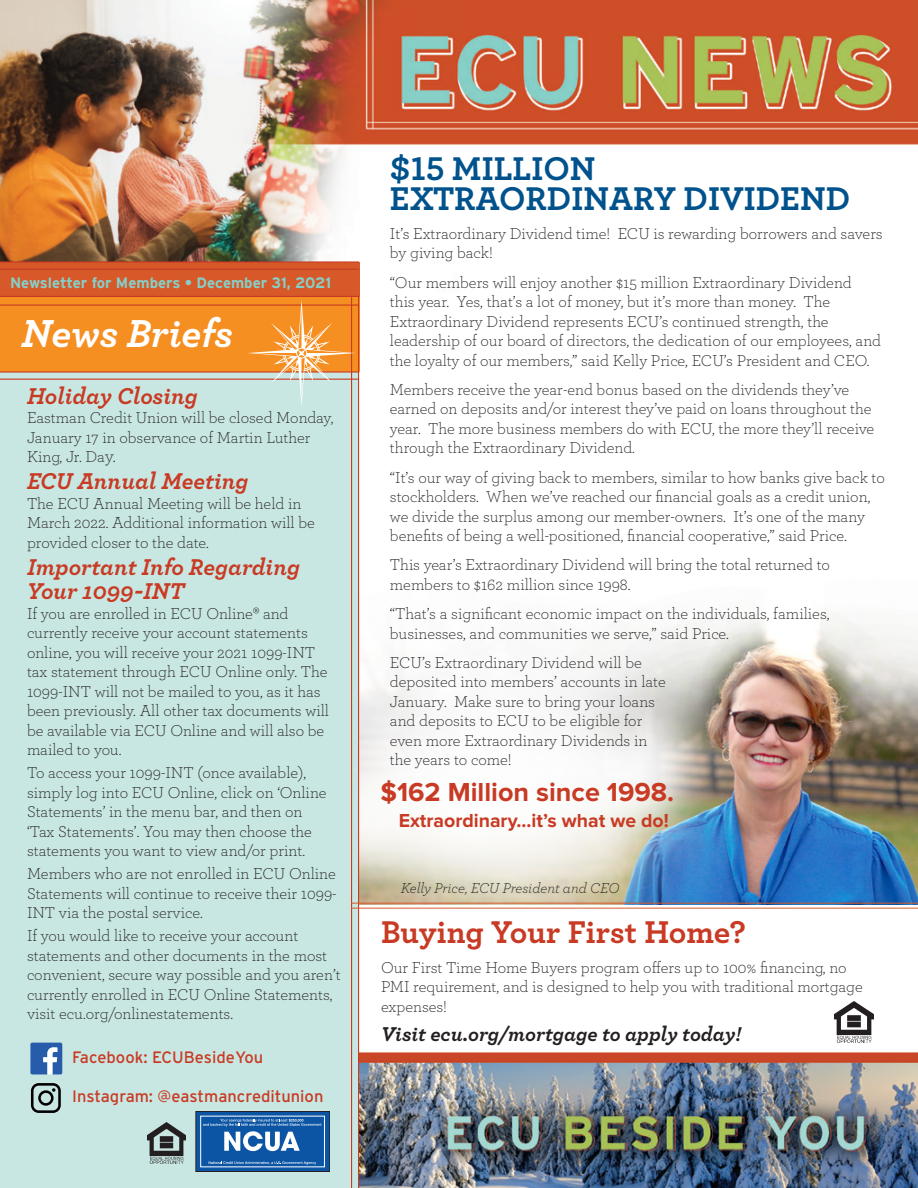
<style>
.page{position:relative;width:918px;height:1188px;background:#fff}
.page>*{position:absolute;margin:0;border:0;box-sizing:border-box;transform-origin:0 0}
.Body_Copy{font:italic 700 40.95px "Archer";color:#fff}
.Headlines{font:700 34.5px/30px "Archer";color:#00528c}
.Headlines-2{font:700 33px "Archer";letter-spacing:-.005em;color:#c83a23}
.Body_Copy-2{font:700 27px "Proxima Nova";color:#c83a23}
.NewsBrief_Headlines{font:italic 700 24px/24px "Archer";color:#c83a23}
.Body_Copy-3{font:italic 700 24px "Archer";color:#c83a23}
.NewsBrief_Headlines-2{font:italic 700 21px "Archer";color:#231f20}
.Body_Copy-4{font:700 19.5px "Proxima Nova";color:#c83a23}
.Body_Copy-5{font:300 16.5px/19.5px "Archer";color:#231f20}
.NewsBrief_Headlines-3{font:300 16.5px/19.5px "Archer";color:#231f20}
.NewsBrief_Headlines-4{font:16.5px "Interstate";color:#c83a23}
.Body_Copy-6{font:700 15px "Interstate";color:#86cfc7}
.Body_Copy-7{font:italic 300 15px "Archer";color:#231f20}
.s1{font-size:18px}
</style>
<div class="page">
<img style="left:0;top:0;width:918px;height:1188px">
<img style="left:360px;top:568px;width:558px;height:335px">
<div style="left:0;top:297px;width:359px;height:74px;background:#f68f22"></div>
<div style="left:0;top:262px;width:359px;height:34px;background:#d75829"></div>
<div style="left:0;top:372px;width:358px;height:816px;background:#c8e7e2"></div>
<hr style="left:358px;top:297px;width:1px;height:891px;background:#c83a23">
<hr style="left:0;top:371px;width:359px;height:2px;background:#c83a23">
<hr style="left:0;top:296px;width:359px;height:1px;background:#c83a23">
<hr style="left:0;top:261px;width:359px;height:2px;background:#c83a23">
<hr style="left:0;top:379px;width:359px;height:1px;background:#c83a23">
<hr style="left:0;top:305px;width:359px;height:1px;background:#c83a23">
<hr style="left:0;top:269px;width:359px;height:1px;background:#c83a23">
<hr style="left:351px;top:297px;width:1px;height:891px;background:#c83a23">
<svg style="left:248px;top:300px;width:107px;height:106px"></svg>
<div style="left:196px;top:1112px;width:134px;height:60px;background:#0c55a4"></div>
<div style="left:196px;top:1111px;width:134px;height:61px;border:1px solid #231f20"></div>
<div style="left:200px;top:1116px;width:125px;height:51px;border:1px solid #fff"></div>
<svg style="left:209px;top:1161px;width:107px;height:4px"></svg>
<svg style="left:203px;top:1119px;width:118px;height:32px"></svg>
<img style="left:147px;top:1123px;width:39px;height:41px">
<hr style="left:351px;top:908px;width:567px;height:1px;background:#d75829">
<hr style="left:351px;top:903px;width:567px;height:1px;background:#d75829">
<img style="left:835px;top:1001px;width:38px;height:41px">
<svg style="left:30px;top:1043px;width:32px;height:31px"></svg>
<svg style="left:31px;top:1083px;width:30px;height:30px"></svg>
<p class="Body_Copy-6" style="left:10px;top:274px;width:323px">Newsletter for Members • December 31, 2021</p>
<p class="Body_Copy" style="left:22px;top:301px;width:213px">News Briefs</p>
<p class="NewsBrief_Headlines" style="left:27px;top:382px;width:172px">Holiday Closing</p>
<p class="NewsBrief_Headlines-3" style="left:27px;top:407px;width:308px">Eastman Credit Union will be closed Monday,<br>January 17 in observance of Martin Luther<br>King, Jr. Da<span class="s1">y.</span></p>
<p class="Body_Copy-3" style="left:27px;top:462px;width:223px">ECU Annual Meeting</p>
<p class="Body_Copy-5" style="left:27px;top:493px;width:290px">The ECU Annual Meeting will be held in<br>March 2022. Additional information will be provided closer to the date.</p>
<p class="NewsBrief_Headlines" style="left:27px;top:553px;width:274px">Important Info Regarding<br>Your 1099-INT</p>
<p class="Body_Copy-5" style="left:27px;top:603px;width:304px">If you are enrolled in ECU Online® and currently receive your account statements online, you will receive your 2021 1099-INT tax statement through ECU Online only. The 1099-INT will not be mailed to you, as it has been previously. All other tax documents will be available via ECU Online and will also be mailed to you.</p>
<p class="Body_Copy-5" style="left:27px;top:762px;width:301px">To access your 1099-INT (once available), simply log into ECU Online, click on ‘Online Statements’ in the menu bar, and then on ‘Tax Statements’. You may then choose the statements you want to view and/or print.</p>
<p class="Body_Copy-5" style="left:27px;top:863px;width:311px;text-align:justify">Members who are not enrolled in ECU Online Statements will continue to receive their 1099- INT via the postal service.</p>
<p class="Body_Copy-5" style="left:27px;top:925px;width:315px">If you would like to receive your account statements and other documents in the most convenient, secure way possible and you aren’t currently enrolled in ECU Online Statements, visit ecu.org/onlinestatements.</p>
<p class="NewsBrief_Headlines-4" style="left:72px;top:1048px;width:193px">Facebook: ECUBesideYou</p>
<p class="NewsBrief_Headlines-4" style="left:72px;top:1087px;width:253px">Instagram: @eastmancreditunion</p>
<p class="Headlines" style="left:390px;top:151px;width:462px">$15 MILLION<br>EXTRAORDINARY DIVIDEND</p>
<p class="Body_Copy-5" style="left:390px;top:223px;width:494px">It’s Extraordinary Dividend time! ECU is rewarding borrowers and savers by giving back!</p>
<p class="Body_Copy-5" style="left:390px;top:272px;width:493px">“Our members will enjoy another $15 million Extraordinary Dividend<br>this year. Yes, that’s a lot of money, but it’s more than money. The Extraordinary Dividend represents ECU’s continued strength, the leadership of our board of directors, the dedication of our employees, and the loyalty of our members,” said Kelly Price, ECU’s President and CEO.</p>
<p class="Body_Copy-5" style="left:390px;top:379px;width:486px">Members receive the year-end bonus based on the dividends they’ve earned on deposits and/or interest they’ve paid on loans throughout the year. The more business members do with ECU, the more they’ll receive through the Extraordinary Dividend.</p>
<p class="Body_Copy-5" style="left:390px;top:467px;width:497px">“It’s our way of giving back to members, similar to how banks give back to stockholders. When we’ve reached our financial goals as a credit union, we divide the surplus among our member-owners. It’s one of the many benefits of being a well-positioned, financial cooperative,” said Price.</p>
<p class="Body_Copy-5" style="left:390px;top:554px;width:442px">This year’s Extraordinary Dividend will bring the total returned to members to $162 million since 1998.</p>
<p class="Body_Copy-5" style="left:390px;top:603px;width:441px">“That’s a significant economic impact on the individuals, families, businesses, and communities we serve,” said Price.</p>
<p class="Body_Copy-5" style="left:390px;top:652px;width:277px">ECU’s Extraordinary Dividend will be deposited into members’ accounts in late January. Make sure to bring your loans and deposits to ECU to be eligible for even more Extraordinary Dividends in the years to come!</p>
<p class="Body_Copy-2" style="left:380px;top:780px;width:295px">$162 Million since 1998.</p>
<p class="Body_Copy-4" style="left:399px;top:811px;width:272px">Extraordinary...it’s what we do!</p>
<p class="Body_Copy-7" style="left:401px;top:878px;width:220px">Kelly Price, ECU President and CEO</p>
<p class="Headlines-2" style="left:381px;top:906px;width:367px">Buying Your First Home?</p>
<p class="Body_Copy-5" style="left:381px;top:957px;width:484px">Our First Time Home Buyers program offers up to 100% financing, no<br>PMI requirement, and is designed to help you with traditional mortgage expenses!</p>
<p class="NewsBrief_Headlines-2" style="left:381px;top:1017px;width:362px">Visit ecu.org/mortgage to apply today!</p>
</div>
